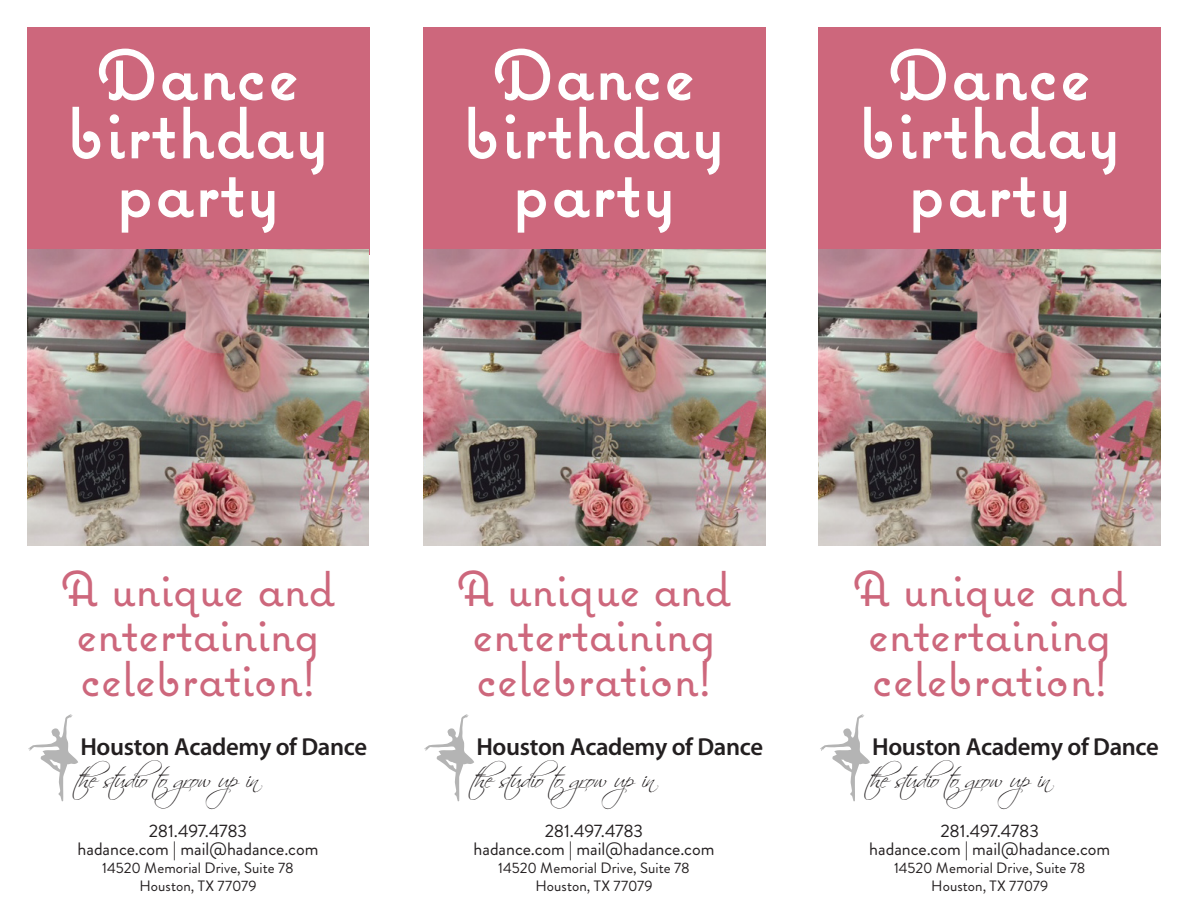
<style>
.page{position:relative;width:1188px;height:918px;background:#fff}
.page>*{position:absolute;margin:0;border:0;box-sizing:border-box;transform-origin:0 0}
.t1{font:70.5px "Coquette";letter-spacing:.03em;color:#fff}
.title_back{font:49.5px/45px "Coquette";color:#cd677c}
.t2{font:600 24.6px "Myriad Pro";letter-spacing:-.015em;color:#231f20}
.t3{font:23.4px "Scriptina Pro";color:#231f20}
.t4{font:18px "Brandon Grotesque";letter-spacing:-.005em;color:#231f20}
.t5{font:15px "Brandon Grotesque";letter-spacing:.005em;color:#231f20}
.s1{font-size:69px}
</style>
<div class="page">
<div style="left:27px;top:27px;width:342px;height:228px;background:#cd677c"></div>
<div style="left:423px;top:27px;width:342px;height:228px;background:#cd677c"></div>
<div style="left:819px;top:27px;width:342px;height:228px;background:#cd677c"></div>
<svg style="left:28px;top:714px;width:50px;height:87px"></svg>
<svg style="left:424px;top:714px;width:50px;height:87px"></svg>
<svg style="left:820px;top:714px;width:50px;height:87px"></svg>
<img style="left:27px;top:249px;width:342px;height:296px">
<img style="left:423px;top:249px;width:342px;height:296px">
<img style="left:819px;top:249px;width:342px;height:296px">
<svg style="left:72px;top:48px;width:252px;height:185px"></svg>
<svg style="left:468px;top:48px;width:252px;height:185px"></svg>
<svg style="left:864px;top:48px;width:252px;height:185px"></svg>
<p class="t1" style="left:98px;top:31px;width:201px"><span class="s1">D</span>ance</p>
<p class="t1" style="left:67px;top:90px;width:264px">birthday</p>
<p class="t1" style="left:116px;top:148px;width:165px">par<span class="s1">ty</span></p>
<p class="t1" style="left:494px;top:31px;width:201px"><span class="s1">D</span>ance</p>
<p class="t1" style="left:463px;top:90px;width:264px">birthday</p>
<p class="t1" style="left:512px;top:148px;width:165px">par<span class="s1">ty</span></p>
<p class="t1" style="left:890px;top:31px;width:201px"><span class="s1">D</span>ance</p>
<p class="t1" style="left:859px;top:90px;width:264px">birthday</p>
<p class="t1" style="left:908px;top:148px;width:165px">par<span class="s1">ty</span></p>
<p class="title_back" style="left:61px;top:566px;width:275px">A unique and entertaining celebration!</p>
<p class="title_back" style="left:457px;top:566px;width:275px">A unique and entertaining celebration!</p>
<p class="title_back" style="left:853px;top:566px;width:275px">A unique and entertaining celebration!</p>
<p class="t2" style="left:80px;top:731px;width:288px">Houston Academy of Dance</p>
<p class="t3" style="left:75px;top:765px;width:189px">the studio to grow upin</p>
<p class="t4" style="left:149px;top:818px;width:100px">281.497.4783</p>
<p class="t4" style="left:78px;top:836px;width:242px">hadance.com | mail@hadance.com</p>
<p class="t5" style="left:102px;top:858px;width:193px">14520 Memorial Drive, Suite 78</p>
<p class="t5" style="left:139px;top:876px;width:119px">Houston, TX 77079</p>
<p class="t2" style="left:476px;top:731px;width:288px">Houston Academy of Dance</p>
<p class="t3" style="left:471px;top:765px;width:189px">the studio to grow upin</p>
<p class="t4" style="left:545px;top:818px;width:100px">281.497.4783</p>
<p class="t4" style="left:474px;top:836px;width:242px">hadance.com | mail@hadance.com</p>
<p class="t5" style="left:498px;top:858px;width:193px">14520 Memorial Drive, Suite 78</p>
<p class="t5" style="left:535px;top:876px;width:119px">Houston, TX 77079</p>
<p class="t2" style="left:872px;top:731px;width:288px">Houston Academy of Dance</p>
<p class="t3" style="left:867px;top:765px;width:189px">the studio to grow upin</p>
<p class="t4" style="left:941px;top:818px;width:100px">281.497.4783</p>
<p class="t4" style="left:869px;top:836px;width:242px">hadance.com | mail@hadance.com</p>
<p class="t5" style="left:894px;top:858px;width:193px">14520 Memorial Drive, Suite 78</p>
<p class="t5" style="left:931px;top:876px;width:119px">Houston, TX 77079</p>
</div>
